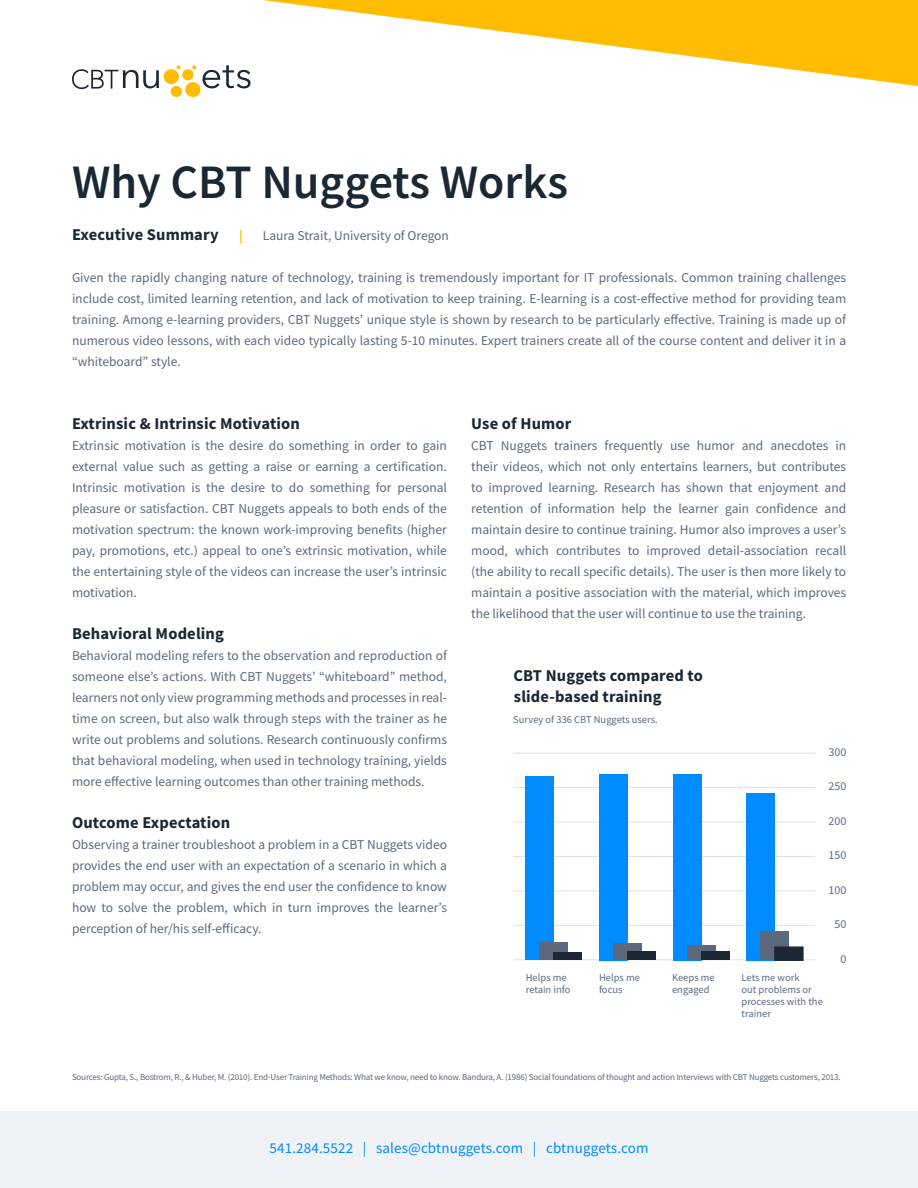
<style>
.page{position:relative;width:918px;height:1188px;background:#fff}
.page>*{position:absolute;margin:0;border:0;box-sizing:border-box;transform-origin:0 0}
.t1{font:600 48px "Source Sans Pro";color:#1b2733}
.t2{font:700 16.5px/21px "Source Sans Pro";letter-spacing:.01em;color:#1b2733}
.t3{font:15px "Source Sans Pro";letter-spacing:.01em;color:#008cff}
.t4{font:13.5px/21px "Source Sans Pro";color:#5c697d;text-align:justify}
.t5{font:12px "Source Sans Pro";color:#5c697d}
.t6{font:10.5px/12px "Source Sans Pro";color:#5c697d}
.t7{font:9px "Source Sans Pro";letter-spacing:-.02em;color:#5c697d}
.s1{font-weight:700;font-size:16.5px;color:#1b2733}
.s2{font-weight:700;color:#ffbc00}
</style>
<div class="page">
<div style="left:0;top:1112px;width:918px;height:76px;background:#eff2f7"></div>
<svg style="left:263px;top:0;width:655px;height:86px"></svg>
<svg style="left:72px;top:65px;width:179px;height:32px"></svg>
<hr style="left:513px;top:959px;width:302px;height:1px;background:#dce2ed">
<hr style="left:513px;top:753px;width:302px;height:1px;background:#dce2ed">
<hr style="left:513px;top:787px;width:302px;height:1px;background:#dce2ed">
<hr style="left:513px;top:856px;width:302px;height:1px;background:#dce2ed">
<hr style="left:513px;top:822px;width:302px;height:1px;background:#dce2ed">
<hr style="left:513px;top:891px;width:302px;height:1px;background:#dce2ed">
<hr style="left:513px;top:925px;width:302px;height:1px;background:#dce2ed">
<div style="left:526px;top:777px;width:28px;height:183px;background:#008cff"></div>
<div style="left:540px;top:942px;width:28px;height:18px;background:#5c697d"></div>
<div style="left:554px;top:953px;width:28px;height:7px;background:#1b2733"></div>
<div style="left:599px;top:774px;width:28px;height:186px;background:#008cff"></div>
<div style="left:613px;top:944px;width:29px;height:16px;background:#5c697d"></div>
<div style="left:627px;top:952px;width:29px;height:8px;background:#1b2733"></div>
<div style="left:673px;top:774px;width:28px;height:186px;background:#008cff"></div>
<div style="left:687px;top:946px;width:28px;height:14px;background:#5c697d"></div>
<div style="left:701px;top:952px;width:28px;height:8px;background:#1b2733"></div>
<div style="left:747px;top:793px;width:28px;height:167px;background:#008cff"></div>
<div style="left:761px;top:931px;width:28px;height:29px;background:#5c697d"></div>
<div style="left:774px;top:946px;width:30px;height:15px;background:#1b2733;border:1px solid #1b2733"></div>
<h1 class="t1" style="left:72px;top:151px;width:498px">Why CBT Nuggets Works</h1>
<p class="t4" style="left:72px;top:225px;width:379px"><span class="s1">Executive Summary</span> <span class="s2">|</span> Laura Strait, University of Oregon</p>
<p class="t4" style="left:72px;top:267px;width:776px">Given the rapidly changing nature of technology, training is tremendously important for IT professionals. Common training challenges include cost, limited learning retention, and lack of motivation to keep training. E-learning is a cost-effective method for providing team training. Among e-learning providers, CBT Nuggets’ unique style is shown by research to be particularly effective. Training is made up of numerous video lessons, with each video typically lasting 5-10 minutes. Expert trainers create all of the course content and deliver it in a “whiteboard” style.</p>
<p class="t2" style="left:72px;top:413px;width:229px">Extrinsic &amp; Intrinsic Motivation</p>
<p class="t4" style="left:72px;top:435px;width:377px">Extrinsic motivation is the desire do something in order to gain external value such as getting a raise or earning a certification.<br>Intrinsic motivation is the desire to do something for personal pleasure or satisfaction. CBT Nuggets appeals to both ends of the motivation spectrum: the known work-improving benefits (higher pay, promotions, etc.) appeal to one’s extrinsic motivation, while the entertaining style of the videos can increase the user’s intrinsic motivation.</p>
<p class="t2" style="left:72px;top:623px;width:154px">Behavioral Modeling</p>
<p class="t4" style="left:72px;top:645px;width:377px">Behavioral modeling refers to the observation and reproduction of someone else’s actions. With CBT Nuggets’ “whiteboard” method, learners not only view programming methods and processes in real&shy;time on screen, but also walk through steps with the trainer as he write out problems and solutions. Research continuously confirms that behavioral modeling, when used in technology training, yields more effective learning outcomes than other training methods.</p>
<p class="t2" style="left:72px;top:812px;width:160px">Outcome Expectation</p>
<p class="t4" style="left:72px;top:834px;width:377px">Observing a trainer troubleshoot a problem in a CBT Nuggets video provides the end user with an expectation of a scenario in which a problem may occur, and gives the end user the confidence to know how to solve the problem, which in turn improves the learner’s perception of her/his self-efficacy.</p>
<p class="t2" style="left:471px;top:413px;width:102px">Use of Humor</p>
<p class="t4" style="left:471px;top:435px;width:377px">CBT Nuggets trainers frequently use humor and anecdotes in their videos, which not only entertains learners, but contributes to improved learning. Research has shown that enjoyment and retention of information help the learner gain confidence and maintain desire to continue training. Humor also improves a user’s mood, which contributes to improved detail-association recall (the ability to recall specific details). The user is then more likely to maintain a positive association with the material, which improves the likelihood that the user will continue to use the training.</p>
<p class="t2" style="left:513px;top:665px;width:191px">CBT Nuggets compared to slide-based training</p>
<p class="t6" style="left:513px;top:713px;width:146px">Survey of 336 CBT Nuggets users.</p>
<p class="t5" style="left:829px;top:744px;width:19px">300</p>
<p class="t5" style="left:829px;top:779px;width:19px">250</p>
<p class="t5" style="left:829px;top:813px;width:19px">200</p>
<p class="t5" style="left:829px;top:848px;width:19px">150</p>
<p class="t5" style="left:829px;top:882px;width:19px">100</p>
<p class="t5" style="left:834px;top:917px;width:13px">50</p>
<p class="t5" style="left:840px;top:951px;width:7px">0</p>
<p class="t6" style="left:526px;top:972px;width:46px">Helps me retain info</p>
<p class="t6" style="left:599px;top:972px;width:42px">Helps me focus</p>
<p class="t6" style="left:672px;top:972px;width:44px">Keeps me engaged</p>
<p class="t6" style="left:742px;top:972px;width:83px">Lets me work<br>out problems or processes with the trainer</p>
<p class="t7" style="left:72px;top:1071px;width:770px">Sources: Gupta, S., Bostrom, R., &amp; Huber, M. (2010). End-User Training Methods: What we know, need to know. Bandura, A. (1986) Social foundations of thought and action Interviews with CBT Nuggets customers, 2013.</p>
<p class="t3" style="left:270px;top:1138px;width:380px">541.284.5522 | sales@cbtnuggets.com | cbtnuggets.com</p>
</div>
